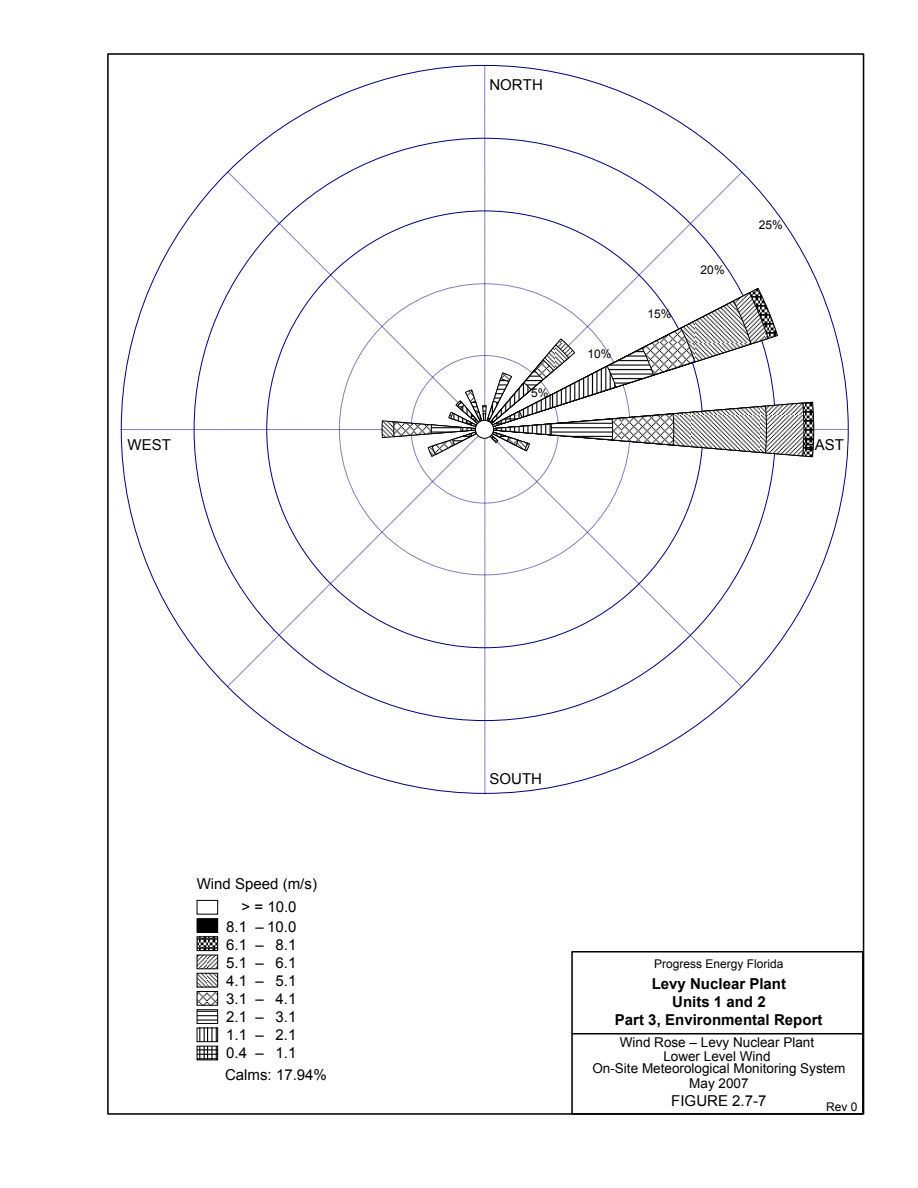
<style>
.page{position:relative;width:918px;height:1188px;background:#fff}
.page>*{position:absolute;margin:0;border:0;box-sizing:border-box;transform-origin:0 0}
.t1{font:15px/18px "Arial";color:#000;text-align:justify}
.t2{font:700 15px/18px "Arial";color:#000;text-align:center}
.t3{font:13.5px/14.7px "Arial";color:#000;text-align:center}
.t4{font:12px "Arial";color:#000}
</style>
<div class="page">
<svg style="left:121px;top:65px;width:727px;height:729px"></svg>
<div style="left:475px;top:420px;width:19px;height:18px;background:#fff;border-radius:50%"></div>
<div style="left:475px;top:420px;width:19px;height:18px;border:1px solid #000;border-radius:50%"></div>
<div style="left:571px;top:951px;width:293px;height:164px;border:2px solid #000"></div>
<hr style="left:572px;top:1033px;width:292px;height:2px;background:#000">
<svg style="left:199px;top:1048px;width:17px;height:10px"></svg>
<div style="left:197px;top:1046px;width:21px;height:14px;border:1px solid #000"></div>
<svg style="left:199px;top:1030px;width:17px;height:10px"></svg>
<div style="left:197px;top:1028px;width:21px;height:14px;border:1px solid #000"></div>
<svg style="left:199px;top:1015px;width:17px;height:6px"></svg>
<div style="left:197px;top:1010px;width:21px;height:14px;border:1px solid #000"></div>
<svg style="left:199px;top:993px;width:17px;height:10px"></svg>
<div style="left:197px;top:991px;width:21px;height:14px;border:1px solid #000"></div>
<svg style="left:199px;top:975px;width:17px;height:10px"></svg>
<div style="left:197px;top:973px;width:21px;height:14px;border:1px solid #000"></div>
<svg style="left:199px;top:957px;width:17px;height:10px"></svg>
<div style="left:197px;top:955px;width:21px;height:14px;border:1px solid #000"></div>
<svg style="left:199px;top:939px;width:17px;height:10px"></svg>
<div style="left:197px;top:937px;width:21px;height:14px;border:1px solid #000"></div>
<div style="left:197px;top:900px;width:21px;height:14px;border:1px solid #000"></div>
<div style="left:197px;top:919px;width:21px;height:13px;background:#000"></div>
<p class="t1" style="left:489px;top:76px;width:55px">NORTH</p>
<p class="t4" style="left:531px;top:385px;width:19px">5%</p>
<p class="t4" style="left:588px;top:345px;width:26px">10%</p>
<p class="t4" style="left:647px;top:306px;width:26px">15%</p>
<p class="t4" style="left:701px;top:262px;width:26px">20%</p>
<p class="t4" style="left:759px;top:217px;width:26px">25%</p>
<p class="t1" style="left:128px;top:436px;width:45px">WEST</p>
<p class="t1" style="left:805px;top:436px;width:41px">EAST</p>
<p class="t1" style="left:197px;top:875px;width:122px">Wind Speed (m/s)</p>
<p class="t1" style="left:226px;top:897px;width:72px;line-height:20px;text-indent:15px">&gt; = 10.0<br>8.1</p>
<p class="t1" style="left:226px;top:936px;width:22px">6.1<br>5.1<br>4.1<br>3.1<br>2.1<br>1.1<br>0.4</p>
<p class="t1" style="left:276px;top:918px;width:22px;text-indent:-20px">– 10.0<br>8.1<br>6.1<br>5.1<br>4.1<br>3.1<br>2.1<br>1.1</p>
<p class="t1" style="left:255px;top:936px;width:10px">– – – – – – –</p>
<p class="t1" style="left:225px;top:1066px;width:103px">Calms: 17.94%</p>
<p class="t1" style="left:489px;top:770px;width:54px">SOUTH</p>
<p class="t4" style="left:654px;top:956px;width:131px">Progress Energy Florida</p>
<p class="t2" style="left:615px;top:976px;width:209px">Levy Nuclear Plant<br>Units 1 and 2<br>Part 3, Environmental Report</p>
<p class="t3" style="left:620px;top:1036px;width:196px;line-height:13.5px">Wind Rose – Levy Nuclear Plant<br>Lower Level Wind</p>
<p class="t3" style="left:592px;top:1061px;width:254px">On-Site Meteorological Monitoring System<br>May 2007</p>
<p class="t1" style="left:671px;top:1092px;width:97px">FIGURE 2.7-7</p>
<p class="t4" style="left:826px;top:1099px;width:33px">Rev 0</p>
</div>
